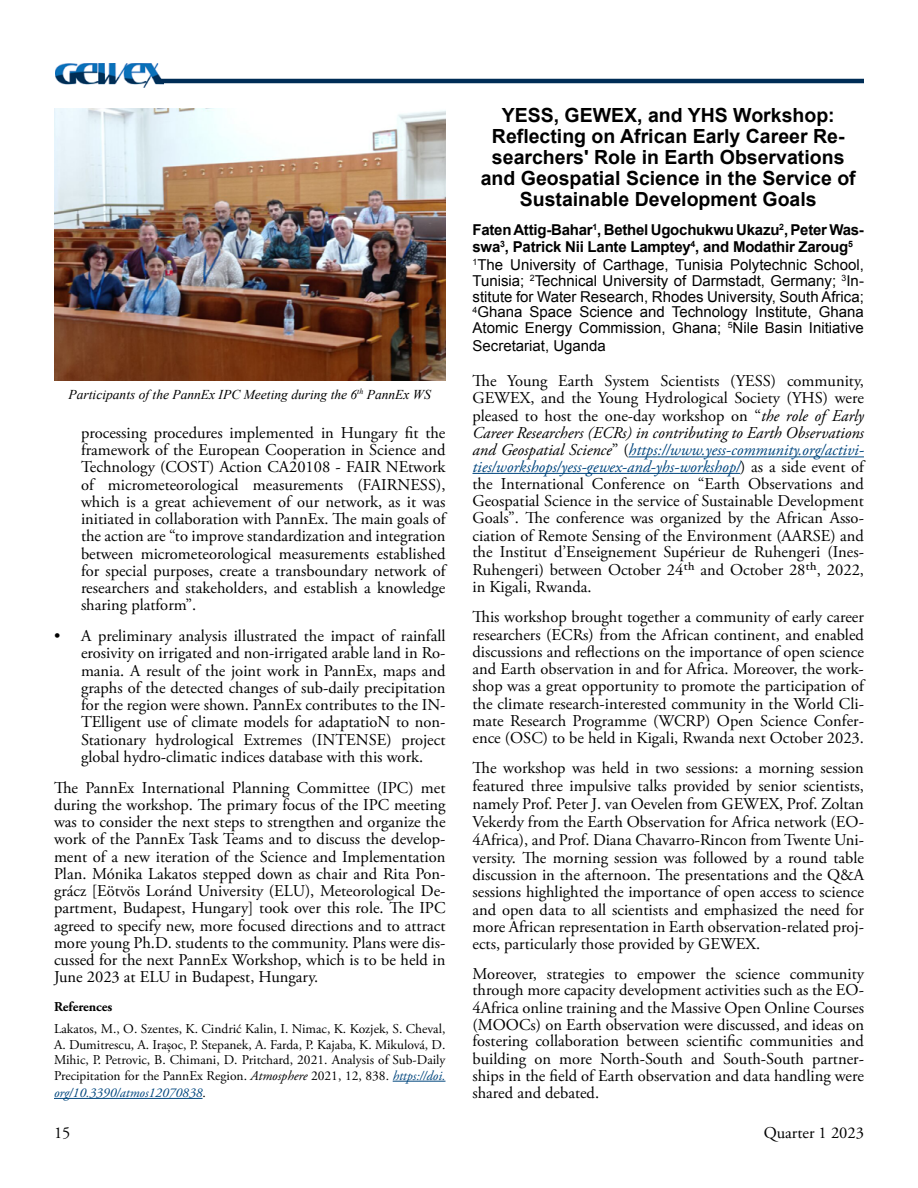
<style>
.page{position:relative;width:918px;height:1188px;background:#fff}
.page>*{position:absolute;margin:0;border:0;box-sizing:border-box;transform-origin:0 0}
.t1{font:700 19.5px/21px "Arial";color:#000;text-align:center}
.t2{font:16.5px/17.2px "Adobe Garamond Pro";color:#000;text-align:justify}
.t3{font:15px/16.2px "Arial";color:#000;text-align:justify}
.t4{font:700 15px/16.5px "Arial";letter-spacing:-.015em;color:#000}
.t5{font:13.5px/15.5px "Adobe Garamond Pro";color:#000;text-align:justify}
.t6{font:italic 13.5px "Times New Roman";color:#000}
.t7{font:italic 13.5px "Adobe Garamond Pro";color:#00467e}
.t8{font:700 13.5px "Adobe Garamond Pro";color:#000}
.s1{font-style:italic}
.s2{font-style:italic;color:#00467e}
.s3{font-style:normal;color:#000}
</style>
<div class="page">
<img style="left:56px;top:64px;width:107px;height:23px">
<hr style="left:156px;top:79px;width:708px;height:4px;background:#002d56">
<hr style="left:393px;top:1081px;width:53px;height:1px;background:#00467e">
<hr style="left:54px;top:1098px;width:149px;height:1px;background:#00467e">
<img style="left:54px;top:108px;width:392px;height:272px">
<hr style="left:629px;top:456px;width:235px;height:1px;background:#00467e">
<hr style="left:472px;top:473px;width:268px;height:1px;background:#00467e">
<p class="t6" style="left:69px;top:385px;width:364px">Participants of the PannEx IPC Meeting during the 6<sup>th</sup> PannEx WS</p>
<p class="t2" style="left:81px;top:425px;width:366px">processing procedures implemented in Hungary fit the framework of the European Cooperation in Science and Technology (COST) Action CA20108 - FAIR NEtwork of micrometeorological measurements (FAIRNESS), which is a great achievement of our network, as it was initiated in collaboration with PannEx. The main goals of the action are “to improve standardization and integration between micrometeorological measurements established for special purposes, create a transboundary network of researchers and stakeholders, and establish a knowledge sharing platform”.</p>
<p class="t2" style="left:81px;top:628px;width:366px;text-indent:-27px">• A preliminary analysis illustrated the impact of rainfall erosivity on irrigated and non-irrigated arable land in Ro&shy;mania. A result of the joint work in PannEx, maps and graphs of the detected changes of sub-daily precipitation for the region were shown. PannEx contributes to the IN-TElligent use of climate models for adaptatioN to non-Stationary hydrological Extremes (INTENSE) project global hydro-climatic indices database with this work.</p>
<p class="t2" style="left:54px;top:779px;width:393px">The PannEx International Planning Committee (IPC) met during the workshop. The primary focus of the IPC meeting was to consider the next steps to strengthen and organize the work of the PannEx Task Teams and to discuss the develop&shy;ment of a new iteration of the Science and Implementation Plan. Mónika Lakatos stepped down as chair and Rita Pon&shy;grácz [Eötvös Loránd University (ELU), Meteorological De&shy;partment, Budapest, Hungary] took over this role. The IPC agreed to specify new, more focused directions and to attract more young Ph.D. students to the community. Plans were dis&shy;cussed for the next PannEx Workshop, which is to be held in June 2023 at ELU in Budapest, Hungary.</p>
<p class="t8" style="left:54px;top:999px;width:60px">References</p>
<p class="t5" style="left:54px;top:1022px;width:393px">Lakatos, M., O. Szentes, K. Cindrić Kalin, I. Nimac, K. Kozjek, S. Cheval, A. Dumitrescu, A. Irașoc, P. Stepanek, A. Farda, P. Kajaba, K. Mikulová, D.<br>Mihic, P. Petrovic, B. Chimani, D. Pritchard, 2021. Analysis of Sub-Daily Precipitation for the PannEx Region. <span class="s1">Atmosphere</span> 2021, 12, 838. <span class="s2">https://doi.</span></p>
<p class="t7" style="left:54px;top:1085px;width:153px">org/10.3390/atmos12070838<span class="s3">.</span></p>
<p class="t1" style="left:481px;top:106px;width:376px">YESS, GEWEX, and YHS Workshop:<br>Reflecting on African Early Career Re&shy;searchers' Role in Earth Observations and Geospatial Science in the Service of Sustainable Development Goals</p>
<p class="t4" style="left:472px;top:222px;width:393px">Faten Attig-Bahar<sup>1</sup>, Bethel Ugochukwu Ukazu<sup>2</sup>, Peter Was&shy;swa<sup>3</sup>, Patrick Nii Lante Lamptey<sup>4</sup>, and Modathir Zaroug<sup>5</sup></p>
<p class="t3" style="left:472px;top:257px;width:393px"><sup>1</sup>The University of Carthage, Tunisia Polytechnic School, Tunisia; <sup>2</sup>Technical University of Darmstadt, Germany; <sup>3</sup>In&shy;stitute for Water Research, Rhodes University, South Africa; <sup>4</sup>Ghana Space Science and Technology Institute, Ghana Atomic Energy Commission, Ghana; <sup>5</sup>Nile Basin Initiative Secretariat, Uganda</p>
<p class="t2" style="left:472px;top:373px;width:393px">The Young Earth System Scientists (YESS) community, GEWEX, and the Young Hydrological Society (YHS) were pleased to host the one-day workshop on “<span class="s1">the role of Early Career Researchers (ECRs) in contributing to Earth Observations and Geospatial Science</span>” (<span class="s2">https://www.yess-community.org/activi&shy;ties/workshops/yess-gewex-and-yhs-workshop/</span>) as a side event of the International Conference on “Earth Observations and Geospatial Science in the service of Sustainable Development Goals”. The conference was organized by the African Asso&shy;ciation of Remote Sensing of the Environment (AARSE) and the Institut d’Enseignement Supérieur de Ruhengeri (Ines-</p>
<p class="t2" style="left:472px;top:562px;width:393px">Ruhengeri) between October 24th and October 28th, 2022, in Kigali, Rwanda.</p>
<p class="t2" style="left:472px;top:609px;width:393px">This workshop brought together a community of early career researchers (ECRs) from the African continent, and enabled discussions and reflections on the importance of open science and Earth observation in and for Africa. Moreover, the work&shy;shop was a great opportunity to promote the participation of the climate research-interested community in the World Cli&shy;mate Research Programme (WCRP) Open Science Confer&shy;ence (OSC) to be held in Kigali, Rwanda next October 2023.</p>
<p class="t2" style="left:472px;top:760px;width:393px">The workshop was held in two sessions: a morning session featured three impulsive talks provided by senior scientists, namely Prof. Peter J. van Oevelen from GEWEX, Prof. Zoltan Vekerdy from the Earth Observation for Africa network (EO-4Africa), and Prof. Diana Chavarro-Rincon from Twente Uni&shy;versity. The morning session was followed by a round table discussion in the afternoon. The presentations and the Q&amp;A sessions highlighted the importance of open access to science</p>
<p class="t2" style="left:472px;top:901px;width:393px">and open data to all scientists and emphasized the need for more African representation in Earth observation-related proj&shy;ects, particularly those provided by GEWEX.</p>
<p class="t2" style="left:472px;top:966px;width:393px">Moreover, strategies to empower the science community through more capacity development activities such as the EO-4Africa online training and the Massive Open Online Courses (MOOCs) on Earth observation were discussed, and ideas on fostering collaboration between scientific communities and building on more North-South and South-South partner&shy;ships in the field of Earth observation and data handling were shared and debated.</p>
<p class="t2" style="left:54px;top:1125px;width:18px">15</p>
<p class="t2" style="left:764px;top:1125px;width:102px">Quarter 1 2023</p>
</div>
